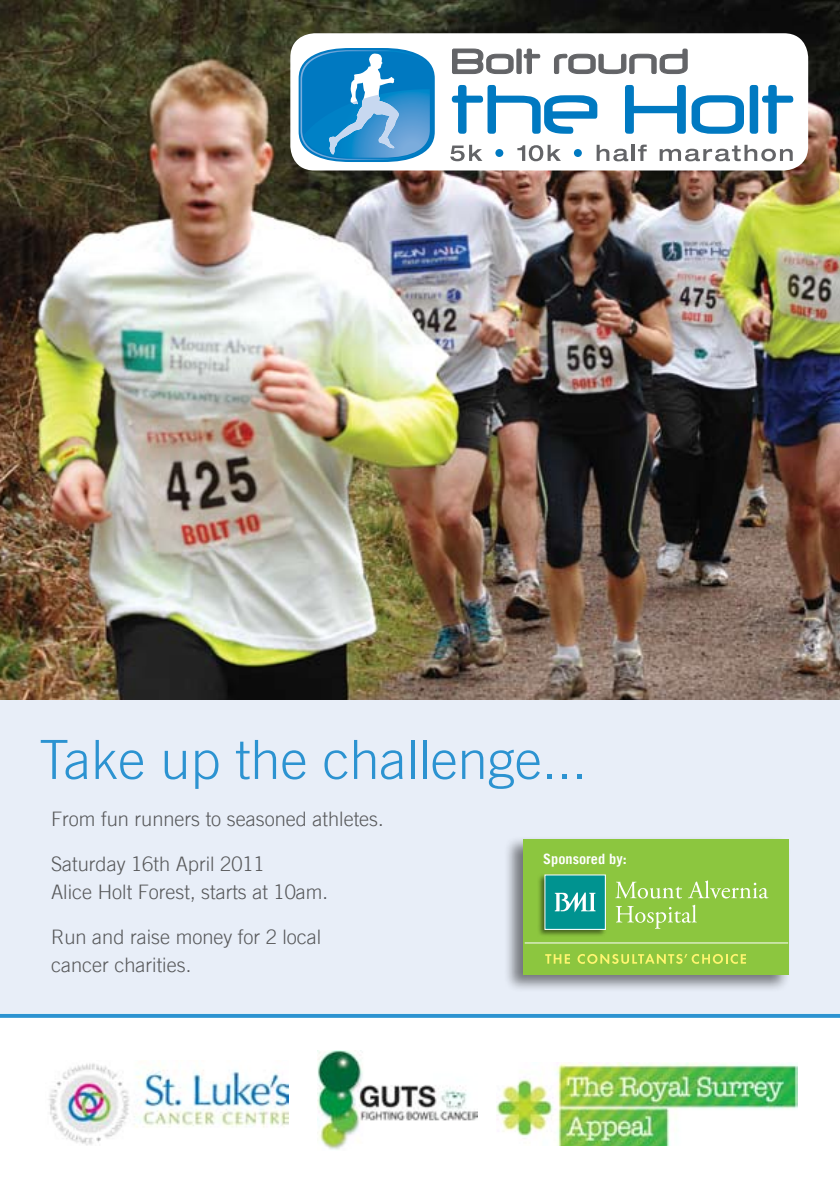
<style>
.page{position:relative;width:840px;height:1191px;background:#fff}
.page>*{position:absolute;margin:0;border:0;box-sizing:border-box;transform-origin:0 0}
.t1{font:300 54px "Trade Gothic LT";color:#2c93d1}
.t2{font:300 20px/28px "Trade Gothic LT";color:#58595b}
.t3{font:700 14.2px "Trade Gothic LT";color:#fff}
</style>
<div class="page">
<img style="left:0;top:0;width:839px;height:700px">
<div style="left:0;top:700px;width:839px;height:313px;background:#e8eef8"></div>
<img style="left:48px;top:1063px;width:240px;height:82px">
<img style="left:317px;top:1051px;width:160px;height:99px">
<img style="left:496px;top:1063px;width:301px;height:82px">
<div style="left:290px;top:33px;width:517px;height:137px;background:#fff;border-radius:24px"></div>
<svg style="left:450px;top:145px;width:32px;height:16px"></svg>
<div style="left:495px;top:149px;width:8px;height:8px;background:#0079c1;border-radius:50%"></div>
<svg style="left:517px;top:145px;width:43px;height:16px"></svg>
<div style="left:573px;top:149px;width:8px;height:8px;background:#0079c1;border-radius:50%"></div>
<svg style="left:596px;top:145px;width:32px;height:16px"></svg>
<hr style="left:631px;top:145px;width:3px;height:16px;background:#636467">
<svg style="left:638px;top:145px;width:8px;height:16px"></svg>
<svg style="left:659px;top:145px;width:133px;height:16px"></svg>
<svg style="left:298px;top:48px;width:136px;height:114px;background:#449bd1"></svg>
<svg style="left:452px;top:49px;width:87px;height:25px"></svg>
<svg style="left:554px;top:49px;width:133px;height:25px"></svg>
<svg style="left:451px;top:85px;width:146px;height:49px"></svg>
<svg style="left:625px;top:85px;width:60px;height:49px"></svg>
<svg style="left:691px;top:95px;width:52px;height:39px"></svg>
<svg style="left:749px;top:85px;width:43px;height:49px"></svg>
<div style="left:502px;top:835px;width:288px;height:158px;background:#000;opacity:.5"></div>
<div style="left:522px;top:839px;width:266px;height:136px;background:#8cc63f"></div>
<img style="left:538px;top:874px;width:68px;height:62px">
<svg style="left:546px;top:876px;width:57px;height:51px;background:#1e9f9d"></svg>
<hr style="left:524px;top:942px;width:263px;height:1px;background:#fff">
<svg style="left:545px;top:954px;width:24px;height:9px"></svg>
<svg style="left:577px;top:954px;width:168px;height:10px"></svg>
<svg style="left:615px;top:881px;width:66px;height:17px"></svg>
<svg style="left:688px;top:880px;width:80px;height:18px"></svg>
<svg style="left:615px;top:904px;width:81px;height:24px"></svg>
<svg style="left:0;top:1013px;width:839px;height:4px;background:#58a9da"></svg>
<h1 class="t1" style="left:39px;top:727px;width:549px">Take up the challenge...</h1>
<p class="t2" style="left:51px;top:805px;width:334px">From fun runners to seasoned athletes.</p>
<p class="t2" style="left:51px;top:850px;width:278px">Saturday 16th April 2011<br>Alice Holt Forest, starts at 10am.</p>
<p class="t2" style="left:51px;top:923px;width:272px">Run and raise money for 2 local cancer charities.</p>
<p class="t3" style="left:543px;top:849px;width:85px">Sponsored by:</p>
</div>
